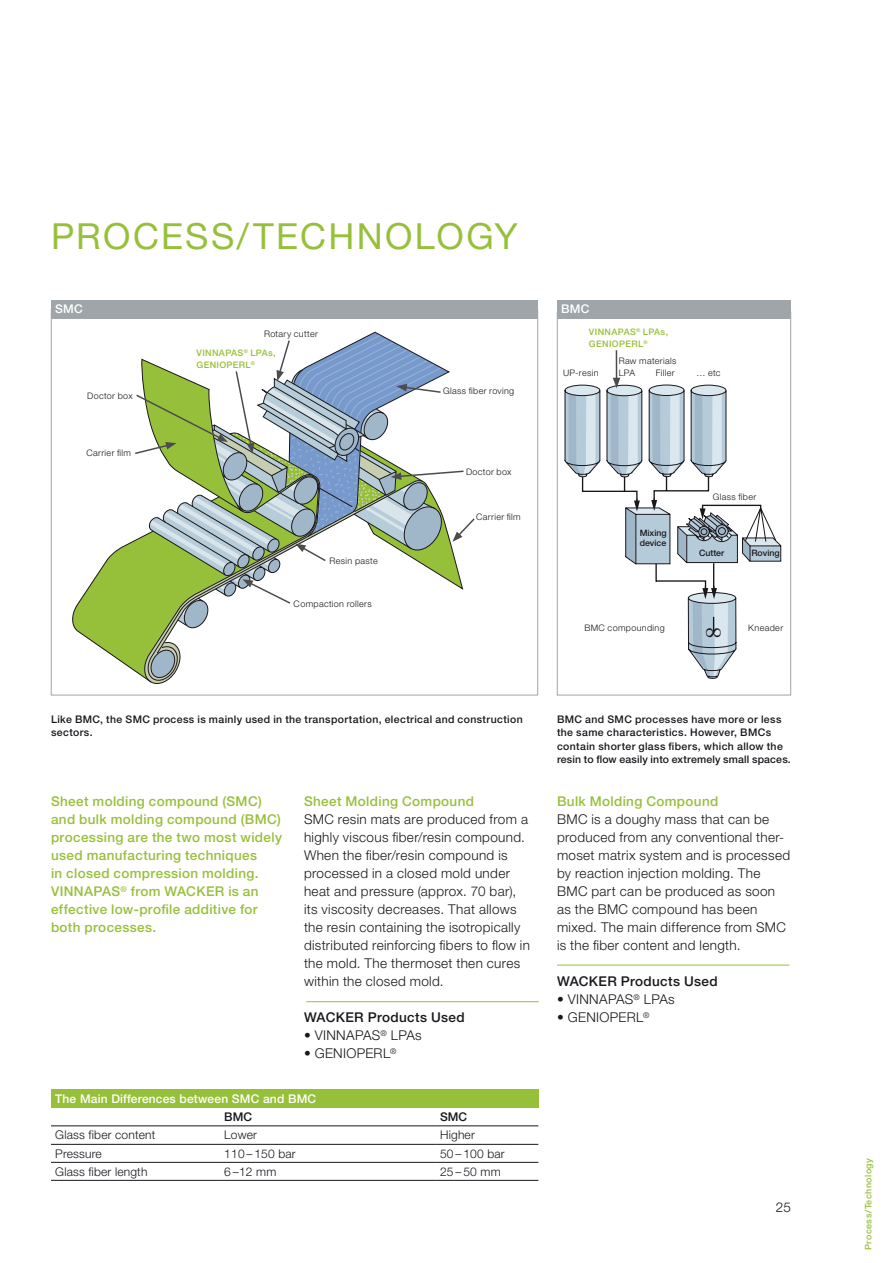
<style>
.page{position:relative;width:893px;height:1263px;background:#fff}
.page>*{position:absolute;margin:0;border:0;box-sizing:border-box;transform-origin:0 0}
.t1{font:36px "Helvetica Neue LT Pro";color:#97c03a}
.t2{font:300 13.5px/18px "Helvetica Neue LT Pro";letter-spacing:.025em;color:#1a171c}
.t3{font:500 13.5px/18px "Helvetica Neue LT Pro";letter-spacing:.025em;color:#97c03a}
.t4{font:500 13.5px "Helvetica Neue LT Pro";letter-spacing:.025em;color:#1a171c}
.t5{font:300 12px "Helvetica Neue LT Pro";letter-spacing:.015em;color:#1a171c}
.t6{font:500 12px "Helvetica Neue LT Pro";letter-spacing:.015em;color:#fff}
.t7{font:500 12px "Helvetica Neue LT Pro";color:#1a171c}
.t8{font:500 10.5px/13.5px "Helvetica Neue LT Pro";letter-spacing:.035em;color:#1a171c}
.t9{font:300 9px/12px "Helvetica Neue LT Pro";letter-spacing:.04em;color:#1a171c}
.t10{font:500 9px/12px "Helvetica Neue LT Pro";letter-spacing:.04em;color:#97c03a}
.t11{font:500 8.85px/10.5px "Helvetica Neue";color:#1a171c}
.s1{font-weight:500}
</style>
<div class="page">
<div style="left:557px;top:312px;width:234px;height:383px;border:1px solid #9fa5a9"></div>
<div style="left:51px;top:300px;width:487px;height:18px;background:#9fa5a9"></div>
<div style="left:557px;top:300px;width:234px;height:18px;background:#9fa5a9"></div>
<div style="left:51px;top:1089px;width:487px;height:18px;background:#97c03a"></div>
<hr style="left:51px;top:1144px;width:169px;height:1px;background:#1a171c">
<hr style="left:220px;top:1144px;width:216px;height:1px;background:#1a171c">
<hr style="left:436px;top:1144px;width:102px;height:1px;background:#1a171c">
<hr style="left:51px;top:1162px;width:169px;height:1px;background:#1a171c">
<hr style="left:220px;top:1162px;width:216px;height:1px;background:#1a171c">
<hr style="left:436px;top:1162px;width:102px;height:1px;background:#1a171c">
<hr style="left:51px;top:1180px;width:169px;height:1px;background:#1a171c">
<hr style="left:220px;top:1180px;width:216px;height:1px;background:#1a171c">
<hr style="left:436px;top:1180px;width:102px;height:1px;background:#1a171c">
<hr style="left:51px;top:1125px;width:169px;height:1px;background:#1a171c">
<hr style="left:220px;top:1125px;width:216px;height:1px;background:#1a171c">
<hr style="left:436px;top:1125px;width:102px;height:1px;background:#1a171c">
<hr style="left:616px;top:350px;width:1px;height:30px;background:#4c4c4e">
<svg style="left:72px;top:331px;width:403px;height:353px"></svg>
<hr style="left:557px;top:965px;width:232px;height:1px;background:#97c03a">
<hr style="left:306px;top:1001px;width:233px;height:1px;background:#97c03a">
<svg style="left:565px;top:378px;width:216px;height:300px"></svg>
<h1 class="t1" style="left:51px;top:214px;width:52px">PROCESS</h1>
<h1 class="t1" style="left:237px;top:214px;width:67px">/TECHNOLOGY</h1>
<p class="t6" style="left:55px;top:302px;width:29px">SMC</p>
<p class="t6" style="left:561px;top:302px;width:30px">BMC</p>
<p class="t9" style="left:87px;top:389px;width:47px">Doctor box</p>
<p class="t9" style="left:87px;top:446px;width:46px">Carrier film</p>
<p class="t9" style="left:264px;top:327px;width:55px">Rotary cutter</p>
<p class="t10" style="left:196px;top:346px;width:81px">VINNAPAS<sup>®</sup> LPAs,<br>GENIOPERL<sup>®</sup></p>
<p class="t9" style="left:330px;top:555px;width:50px">Resin paste</p>
<p class="t9" style="left:294px;top:598px;width:80px">Compaction rollers</p>
<p class="t9" style="left:443px;top:385px;width:73px">Glass fiber roving</p>
<p class="t9" style="left:466px;top:465px;width:47px">Doctor box</p>
<p class="t9" style="left:476px;top:511px;width:46px">Carrier film</p>
<p class="t10" style="left:589px;top:326px;width:81px">VINNAPAS<sup>®</sup> LPAs,<br>GENIOPERL<sup>®</sup></p>
<p class="t9" style="left:619px;top:354px;width:59px">Raw materials<br>LPA</p>
<p class="t9" style="left:563px;top:366px;width:37px">UP-resin</p>
<p class="t9" style="left:697px;top:366px;width:26px">… etc</p>
<p class="t9" style="left:656px;top:366px;width:21px">Filler</p>
<p class="t11" style="left:640px;top:527px;width:29px">Mixing device</p>
<p class="t9" style="left:713px;top:491px;width:45px">Glass fiber</p>
<p class="t11" style="left:699px;top:547px;width:27px">Cutter</p>
<p class="t11" style="left:751px;top:548px;width:30px">Roving</p>
<p class="t9" style="left:584px;top:622px;width:82px">BMC compounding</p>
<p class="t9" style="left:748px;top:622px;width:36px">Kneader</p>
<p class="t8" style="left:51px;top:712px;width:473px">Like BMC, the SMC process is mainly used in the transportation, electrical and construction sectors.</p>
<p class="t8" style="left:557px;top:712px;width:235px">BMC and SMC processes have more or less the same characteristics. However, BMCs contain shorter glass fibers, which allow the resin to flow easily into extremely small spaces.</p>
<p class="t3" style="left:51px;top:792px;width:233px">Sheet molding compound (SMC) and bulk molding compound (BMC) processing are the two most widely used manufacturing techniques<br>in closed compression molding.<br>VINNAPAS<sup>®</sup> from WACKER is an effective low-profile additive for both processes.</p>
<p class="t3" style="left:304px;top:792px;width:172px">Sheet Molding Compound</p>
<p class="t3" style="left:557px;top:792px;width:163px">Bulk Molding Compound</p>
<p class="t2" style="left:557px;top:810px;width:235px">BMC is a doughy mass that can be produced from any conventional ther&shy;moset matrix system and is processed by reaction injection molding. The BMC part can be produced as soon as the BMC compound has been mixed. The main difference from SMC is the fiber content and length.</p>
<p class="t4" style="left:557px;top:973px;width:162px">WACKER Products Used</p>
<p class="t2" style="left:557px;top:990px;width:119px"><span class="s1">•</span> VINNAPAS<sup>®</sup> LPAs</p>
<p class="t2" style="left:557px;top:1008px;width:94px"><span class="s1">•</span> GENIOPERL<sup>®</sup></p>
<p class="t2" style="left:304px;top:810px;width:227px">SMC resin mats are produced from a highly viscous fiber/resin compound.<br>When the fiber/resin compound is processed in a closed mold under heat and pressure (approx. 70 bar), its viscosity decreases. That allows the resin containing the isotropically distributed reinforcing fibers to flow in the mold. The thermoset then cures within the closed mold.</p>
<p class="t4" style="left:304px;top:1009px;width:162px">WACKER Products Used</p>
<p class="t2" style="left:304px;top:1026px;width:119px"><span class="s1">•</span> VINNAPAS<sup>®</sup> LPAs</p>
<p class="t2" style="left:304px;top:1044px;width:94px"><span class="s1">•</span> GENIOPERL<sup>®</sup></p>
<p class="t6" style="left:55px;top:1091px;width:262px">The Main Differences between SMC and BMC</p>
<p class="t7" style="left:224px;top:1109px;width:29px">BMC</p>
<p class="t7" style="left:440px;top:1109px;width:29px">SMC</p>
<p class="t5" style="left:55px;top:1128px;width:102px">Glass fiber content</p>
<p class="t5" style="left:224px;top:1128px;width:34px">Lower</p>
<p class="t5" style="left:440px;top:1128px;width:36px">Higher</p>
<p class="t5" style="left:55px;top:1146px;width:48px">Pressure</p>
<p class="t5" style="left:224px;top:1146px;width:73px">110 – 150 bar</p>
<p class="t5" style="left:440px;top:1146px;width:66px">50 – 100 bar</p>
<p class="t5" style="left:55px;top:1164px;width:94px">Glass fiber length</p>
<p class="t5" style="left:224px;top:1164px;width:54px">6 –12 mm</p>
<p class="t5" style="left:440px;top:1164px;width:62px">25 – 50 mm</p>
<p class="t2" style="left:776px;top:1197px;width:17px">25</p>
<p class="t10" style="left:862px;top:1250px;width:93px;rotate:-90deg">Process/Technology</p>
</div>
